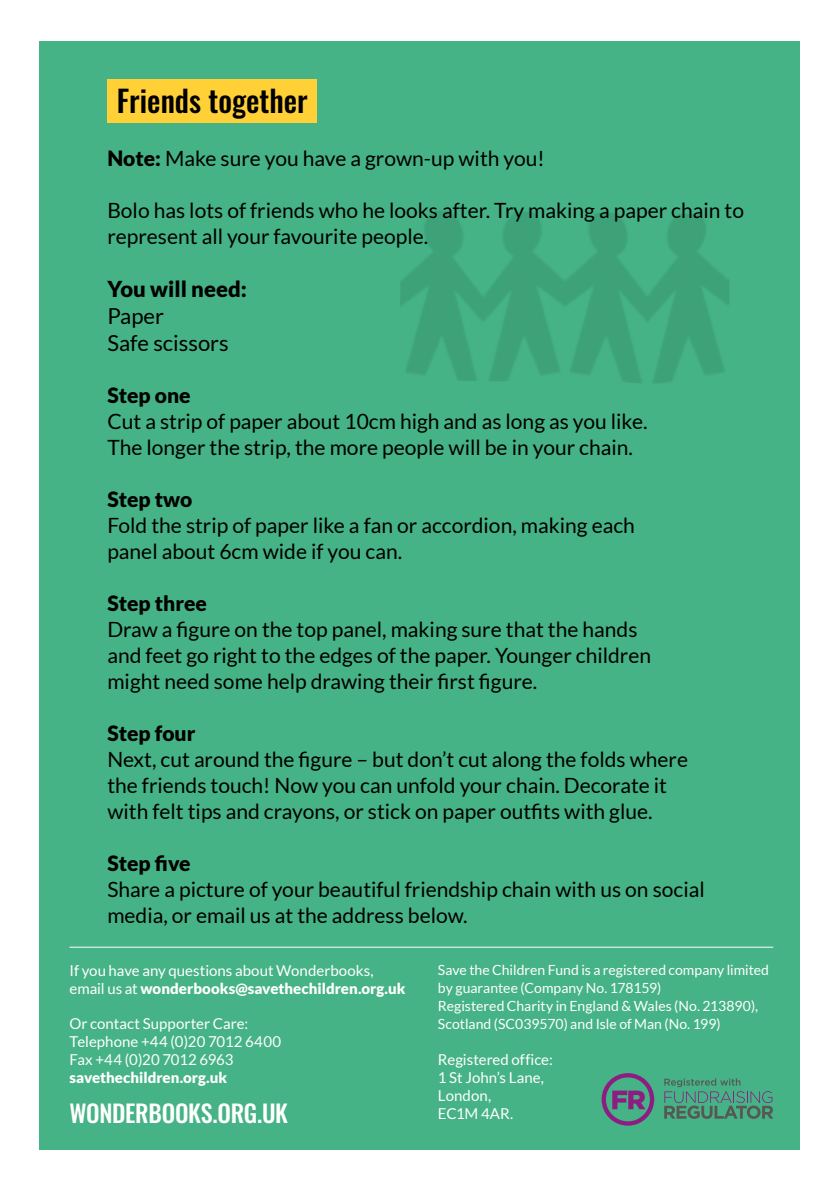
<style>
.page{position:relative;width:840px;height:1191px;background:#fff}
.page>*{position:absolute;margin:0;border:0;box-sizing:border-box;transform-origin:0 0}
.t1{font:30px "Oswald";color:#000}
.t2{font:24px "Oswald";letter-spacing:-.015em;color:#fff}
.t3{font:22px/27px "Lato";color:#000}
.t4{font:900 22px "Lato";color:#000}
.t5{font:21px/26px "Lato";color:#000}
.t6{font:900 21px "Lato";color:#000}
.t7{font:15px/18px "Lato";color:#fff}
.t8{font:900 15px "Lato";color:#fff}
.t9{font:14px/18px "Lato";color:#fff}
.s1{font-weight:900}
</style>
<div class="page">
<div style="left:40px;top:41px;width:799px;height:1109px;background:#45b385"></div>
<svg style="left:601px;top:1073px;width:52px;height:52px"></svg>
<svg style="left:664px;top:1078px;width:108px;height:40px"></svg>
<hr style="left:69px;top:947px;width:703px;height:1px;background:#fff">
<div style="left:799px;top:1px;width:40px;height:1189px;background:#fff"></div>
<div style="left:107px;top:79px;width:210px;height:44px;background:#ffd136"></div>
<h1 class="t1" style="left:117px;top:74px;width:192px">Friends together</h1>
<p class="t5" style="left:107px;top:145px;width:438px"><span class="s1">Note:</span> Make sure you have a grown-up with you!</p>
<p class="t5" style="left:107px;top:197px;width:637px">Bolo has lots of friends who he looks after. Try making a paper chain to represent all your favourite people.</p>
<p class="t4" style="left:107px;top:276px;width:141px">You will need:</p>
<p class="t3" style="left:107px;top:302px;width:123px">Paper<br>Safe scissors</p>
<p class="t6" style="left:107px;top:383px;width:85px">Step one</p>
<p class="t5" style="left:107px;top:408px;width:541px">Cut a strip of paper about 10cm high and as long as you like.<br>The longer the strip, the more people will be in your chain.</p>
<p class="t6" style="left:107px;top:487px;width:87px">Step two</p>
<p class="t5" style="left:107px;top:512px;width:528px">Fold the strip of paper like a fan or accordion, making each panel about 6cm wide if you can.</p>
<p class="t6" style="left:107px;top:591px;width:101px">Step three</p>
<p class="t5" style="left:107px;top:616px;width:545px">Draw a figure on the top panel, making sure that the hands and feet go right to the edges of the paper. Younger children might need some help drawing their first figure.</p>
<p class="t6" style="left:107px;top:721px;width:90px">Step four</p>
<p class="t5" style="left:107px;top:746px;width:581px">Next, cut around the figure – but don’t cut along the folds where the friends touch! Now you can unfold your chain. Decorate it with felt tips and crayons, or stick on paper outfits with glue.</p>
<p class="t6" style="left:107px;top:851px;width:85px">Step five</p>
<p class="t5" style="left:107px;top:876px;width:598px">Share a picture of your beautiful friendship chain with us on social media, or email us at the address below.</p>
<p class="t7" style="left:69px;top:961px;width:337px">If you have any questions about Wonderbooks, email us at <span class="s1">wonderbooks@savethechildren.org.uk</span></p>
<p class="t7" style="left:69px;top:1014px;width:213px">Or contact Supporter Care:<br>Telephone +44 (0)20 7012 6400<br>Fax +44 (0)20 7012 6963</p>
<p class="t8" style="left:69px;top:1068px;width:159px">savethechildren.org.uk</p>
<p class="t2" style="left:69px;top:1092px;width:220px">WONDERBOOKS.ORG.UK</p>
<p class="t9" style="left:438px;top:961px;width:332px">Save the Children Fund is a registered company limited by guarantee (Company No. 178159)<br>Registered Charity in England &amp; Wales (No. 213890), Scotland (SC039570) and Isle of Man (No. 199)</p>
<p class="t7" style="left:438px;top:1050px;width:116px">Registered office:<br>1 St John’s Lane,<br>London,<br>EC1M 4AR.</p>
</div>
